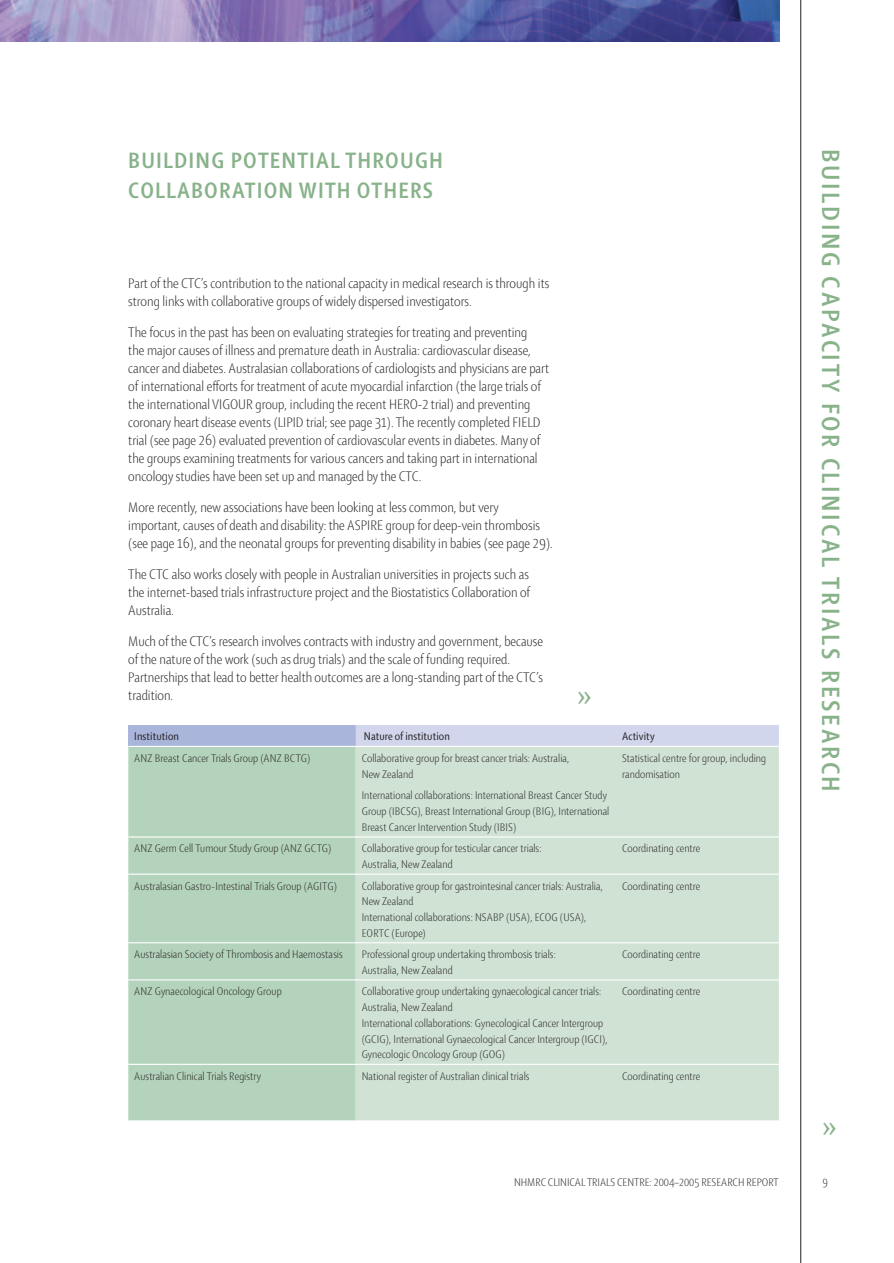
<style>
.page{position:relative;width:894px;height:1263px;background:#fff}
.page>*{position:absolute;margin:0;border:0;box-sizing:border-box;transform-origin:0 0}
.t1{font:condensed 36px "Shaker 2";color:#88b28a}
.t2{font:700 condensed 27px "Shaker 2";letter-spacing:.1em;color:#88b28a}
.t3{font:700 condensed 24px/30px "Shaker 2";letter-spacing:.05em;color:#88b28a}
.t4{font:300 condensed 15px/18px "Shaker 2";color:#231f20}
.t5{font:300 condensed 12px/15.8px "Shaker 2";color:#231f20}
.t6{font:condensed 12px "Shaker 2";letter-spacing:.005em;color:#231f20}
</style>
<div class="page">
<img style="left:0;top:0;width:779px;height:41px">
<hr style="left:800px;top:0;width:1px;height:1262px;background:#231f20">
<div style="left:128px;top:725px;width:227px;height:21px;background:#a9b5db"></div>
<div style="left:355px;top:725px;width:423px;height:20px;background:#d1d6ec"></div>
<div style="left:128px;top:746px;width:227px;height:374px;background:#b4d3bc"></div>
<div style="left:355px;top:747px;width:423px;height:373px;background:#cfe2d3"></div>
<hr style="left:355px;top:836px;width:423px;height:1px;background:#fff">
<hr style="left:355px;top:873px;width:423px;height:1px;background:#fff">
<hr style="left:355px;top:942px;width:423px;height:1px;background:#fff">
<hr style="left:355px;top:979px;width:423px;height:1px;background:#fff">
<hr style="left:355px;top:1063px;width:423px;height:1px;background:#fff">
<hr style="left:128px;top:836px;width:227px;height:1px;background:#fff">
<hr style="left:128px;top:873px;width:227px;height:1px;background:#fff">
<hr style="left:128px;top:942px;width:227px;height:1px;background:#fff">
<hr style="left:128px;top:979px;width:227px;height:1px;background:#fff">
<hr style="left:128px;top:1063px;width:227px;height:1px;background:#fff">
<hr style="left:128px;top:745px;width:650px;height:1px;background:#fff">
<h3 class="t3" style="left:128px;top:147px;width:316px">BUILDING POTENTIAL THROUGH<br>COLLABORATION WITH OTHERS</h3>
<p class="t4" style="left:128px;top:276px;width:422px">Part of the CTC’s contribution to the national capacity in medical research is through its strong links with collaborative groups of widely dispersed investigators.</p>
<p class="t4" style="left:128px;top:324px;width:422px">The focus in the past has been on evaluating strategies for treating and preventing<br>the major causes of illness and premature death in Australia: cardiovascular disease, cancer and diabetes. Australasian collaborations of cardiologists and physicians are part of international efforts for treatment of acute myocardial infarction (the large trials of the international VIGOUR group, including the recent HERO-2 trial) and preventing coronary heart disease events (LIPID trial; see page 31). The recently completed FIELD trial (see page 26) evaluated prevention of cardiovascular events in diabetes. Many of the groups examining treatments for various cancers and taking part in international oncology studies have been set up and managed by the CTC.</p>
<p class="t4" style="left:128px;top:499px;width:426px">More recently, new associations have been looking at less common, but very important, causes of death and disability: the ASPIRE group for deep-vein thrombosis (see page 16), and the neonatal groups for preventing disability in babies (see page 29).</p>
<p class="t4" style="left:128px;top:566px;width:403px;text-align:justify">The CTC also works closely with people in Australian universities in projects such as the internet-based trials infrastructure project and the Biostatistics Collaboration of Australia.</p>
<p class="t4" style="left:128px;top:633px;width:416px">Much of the CTC’s research involves contracts with industry and government, because of the nature of the work (such as drug trials) and the scale of funding required.<br>Partnerships that lead to better health outcomes are a long-standing part of the CTC’s tradition.</p>
<h1 class="t1" style="left:576px;top:683px;width:17px">»</h1>
<p class="t6" style="left:134px;top:731px;width:46px">Institution</p>
<p class="t6" style="left:363px;top:731px;width:87px">Nature of institution</p>
<p class="t6" style="left:621px;top:731px;width:34px">Activity</p>
<p class="t5" style="left:134px;top:751px;width:178px">ANZ Breast Cancer Trials Group (ANZ BCTG)</p>
<p class="t5" style="left:361px;top:751px;width:209px">Collaborative group for breast cancer trials: Australia,<br>New Zealand</p>
<p class="t5" style="left:361px;top:788px;width:249px">International collaborations: International Breast Cancer Study<br>Group (IBCSG), Breast International Group (BIG), International<br>Breast Cancer Intervention Study (IBIS)</p>
<p class="t5" style="left:621px;top:751px;width:146px">Statistical centre for group, including randomisation</p>
<p class="t5" style="left:134px;top:841px;width:199px">ANZ Germ Cell Tumour Study Group (ANZ GCTG)</p>
<p class="t5" style="left:361px;top:841px;width:181px">Collaborative group for testicular cancer trials:<br>Australia, New Zealand</p>
<p class="t5" style="left:621px;top:841px;width:80px">Coordinating centre</p>
<p class="t5" style="left:134px;top:878px;width:204px">Australasian Gastro-Intestinal Trials Group (AGITG)</p>
<p class="t5" style="left:361px;top:878px;width:243px">Collaborative group for gastrointesinal cancer trials: Australia, New Zealand<br>International collaborations: NSABP (USA), ECOG (USA), EORTC (Europe)</p>
<p class="t5" style="left:621px;top:878px;width:80px">Coordinating centre</p>
<p class="t5" style="left:134px;top:947px;width:210px">Australasian Society of Thrombosis and Haemostasis</p>
<p class="t5" style="left:361px;top:947px;width:195px">Professional group undertaking thrombosis trials:<br>Australia, New Zealand</p>
<p class="t5" style="left:621px;top:947px;width:80px">Coordinating centre</p>
<p class="t5" style="left:134px;top:984px;width:149px">ANZ Gynaecological Oncology Group</p>
<p class="t5" style="left:361px;top:984px;width:247px">Collaborative group undertaking gynaecological cancer trials:<br>Australia, New Zealand<br>International collaborations: Gynecological Cancer Intergroup (GCIG), International Gynaecological Cancer Intergroup (IGCI), Gynecologic Oncology Group (GOG)</p>
<p class="t5" style="left:621px;top:984px;width:80px">Coordinating centre</p>
<p class="t5" style="left:134px;top:1068px;width:128px">Australian Clinical Trials Registry</p>
<p class="t5" style="left:361px;top:1068px;width:169px">National register of Australian clinical trials</p>
<p class="t5" style="left:621px;top:1068px;width:80px">Coordinating centre</p>
<h2 class="t2" style="left:841px;top:149px;width:644px;rotate:90deg">BUILDING CAPACITY FOR CLINICAL TRIALS RESEARCH</h2>
<h1 class="t1" style="left:821px;top:1114px;width:17px">»</h1>
<p class="t5" style="left:514px;top:1174px;width:266px">NHMRC CLINICAL TRIALS CENTRE: 2004–2005 RESEARCH REPORT</p>
<p class="t5" style="left:822px;top:1174px;width:7px">9</p>
</div>
